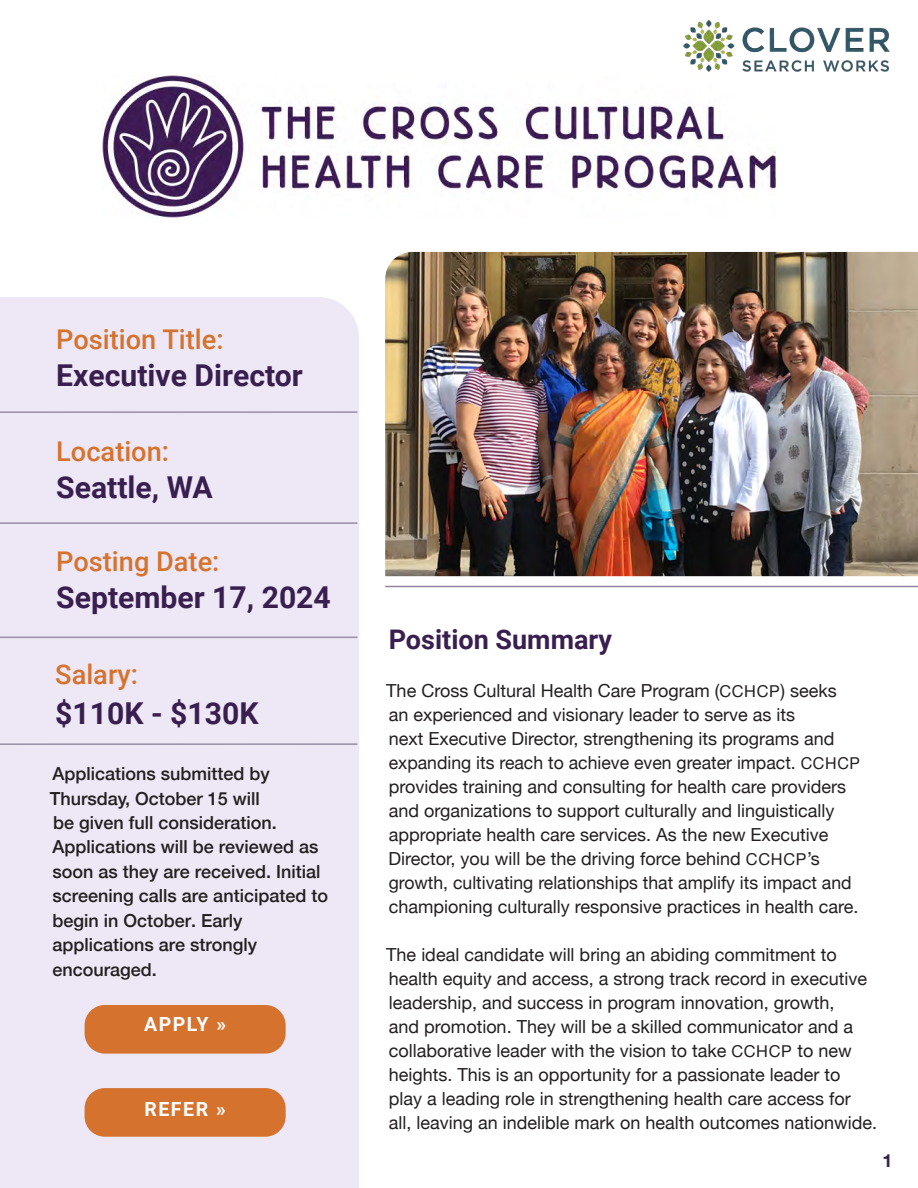
<style>
.page{position:relative;width:918px;height:1188px;background:#fff}
.page>*{position:absolute;margin:0;border:0;box-sizing:border-box;transform-origin:0 0}
.Larger_Head{font:700 30.15px "Roboto";color:#391f4f}
.t1{font:700 30.15px "Roboto";color:#391f4f}
.Larger_Head-2{font:500 27.15px "Roboto";color:#d5722e}
.Larger_Head-3{font:700 27px "Roboto";color:#391f4f}
.Button_-_caps{font:700 19.5px "Roboto";letter-spacing:.08em;color:#fff}
.Body{font:18px/24px "Helvetica Neue";color:#231f20}
.Body-2{font:500 18px/24.5px "Helvetica Neue";color:#231f20}
.Body-3{font:700 18px "Helvetica Neue";color:#391f4f}
.s1{font-style:inherit}
.s2{font-size:16.35px}
</style>
<div class="page">
<div style="left:0;top:297px;width:359px;height:891px;background:#eee8f6"></div>
<img style="left:103px;top:75px;width:673px;height:142px">
<img style="left:385px;top:252px;width:533px;height:324px">
<div style="left:85px;top:1005px;width:201px;height:49px;background:#d5722e;border-radius:20px"></div>
<div style="left:85px;top:1088px;width:201px;height:49px;background:#d5722e;border-radius:20px"></div>
<img style="left:682px;top:20px;width:208px;height:56px">
<hr style="left:0;top:411px;width:357px;height:2px;background:#9c8fa7">
<hr style="left:0;top:522px;width:357px;height:2px;background:#9c8fa7">
<hr style="left:0;top:637px;width:357px;height:1px;background:#9c8fa7">
<hr style="left:385px;top:586px;width:533px;height:1px;background:#92849e">
<hr style="left:0;top:743px;width:357px;height:2px;background:#9c8fa7">
<p class="Larger_Head-2" style="left:56px;top:320px;width:169px">Position Title:</p>
<p class="Larger_Head" style="left:56px;top:354px;width:248px">Executive Director</p>
<p class="Larger_Head-2" style="left:56px;top:432px;width:114px">Location:</p>
<p class="Larger_Head" style="left:56px;top:466px;width:158px">Seattle, WA</p>
<p class="Larger_Head-2" style="left:56px;top:543px;width:165px">Posting Date:</p>
<p class="Larger_Head" style="left:56px;top:576px;width:276px">September 17, 2024</p>
<h2 class="Larger_Head-2" style="left:55px;top:655px;width:84px">Salary:</h2>
<h1 class="t1" style="left:55px;top:692px;width:205px"><span class="s1">$</span>110K <span class="s1">- $1</span>30<span class="s1">K</span></h1>
<p class="Body-2" style="left:50px;top:760px;width:280px">Applications submitted by<br>Thursday, October 15 will<br>be given full consideration.<br>Applications will be reviewed as soon as they are received. Initial screening calls are anticipated to begin in October. Early applications are strongly encouraged.</p>
<p class="Button_-_caps" style="left:144px;top:1010px;width:84px">APPLY »</p>
<p class="Button_-_caps" style="left:144px;top:1095px;width:83px">REFER »</p>
<p class="Larger_Head-3" style="left:389px;top:621px;width:225px">Position Summary</p>
<p class="Body" style="left:386px;top:680px;width:475px">The Cross Cultural Health Care Program (<span class="s2">CCHCP</span>) seeks an experienced and visionary leader to serve as its<br>next Executive Director, strengthening its programs and expanding its reach to achieve even greater impact. <span class="s2">CCHCP </span>provides training and consulting for health care providers and organizations to support culturally and linguistically appropriate health care services. As the new Executive Director, you will be the driving force behind <span class="s2">CCHCP</span>’s growth, cultivating relationships that amplify its impact and championing culturally responsive practices in health care.</p>
<p class="Body" style="left:386px;top:944px;width:492px">The ideal candidate will bring an abiding commitment to health equity and access, a strong track record in executive leadership, and success in program innovation, growth,<br>and promotion. They will be a skilled communicator and a collaborative leader with the vision to take <span class="s2">CCHCP</span> to new heights. This is an opportunity for a passionate leader to<br>play a leading role in strengthening health care access for<br>all, leaving an indelible mark on health outcomes nationwide.</p>
<p class="Body-3" style="left:882px;top:1146px;width:12px">1</p>
</div>
